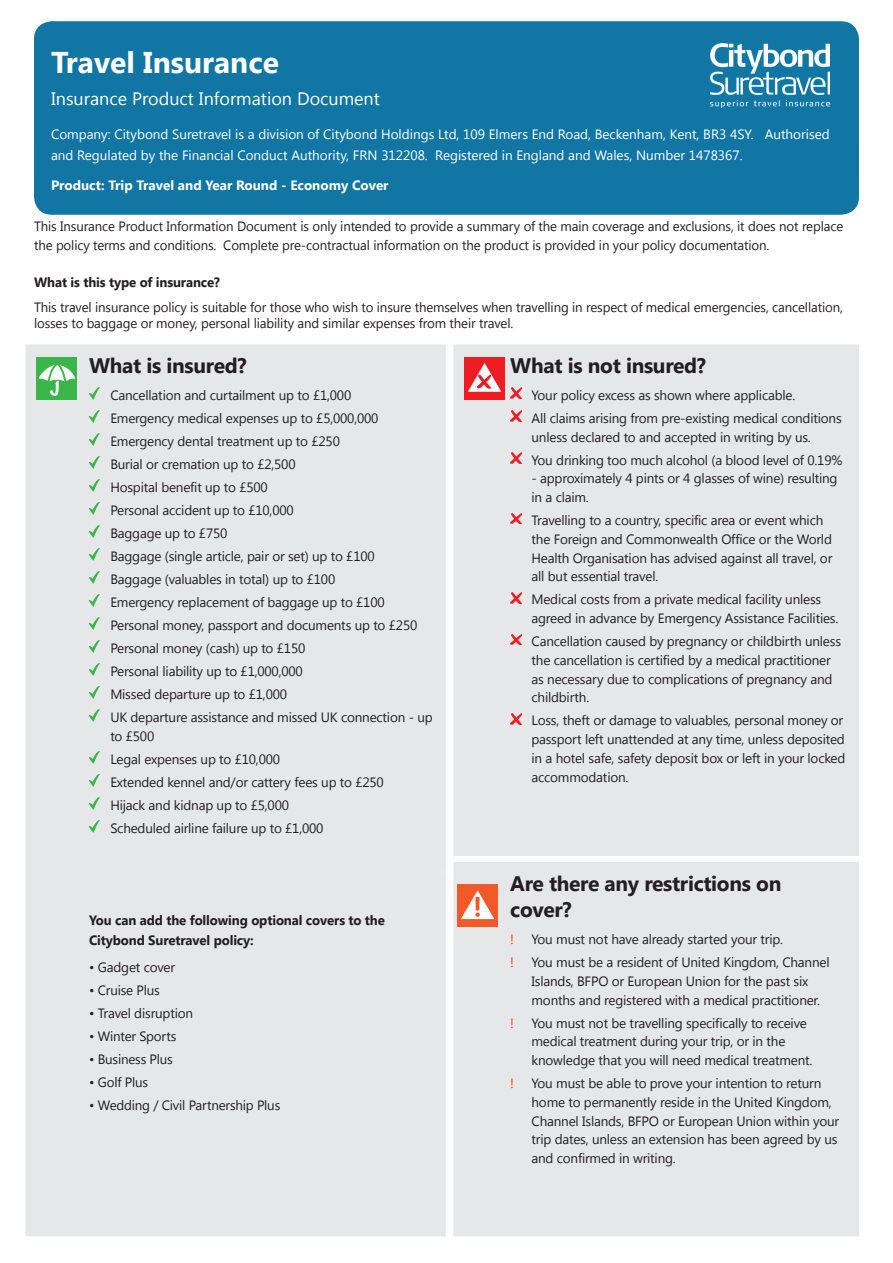
<style>
.page{position:relative;width:893px;height:1263px;background:#fff}
.page>*{position:absolute;margin:0;border:0;box-sizing:border-box;transform-origin:0 0}
.t1{font:700 30px "Khmer UI";color:#fff}
.t2{font:700 21px/25.5px "Khmer UI";letter-spacing:-.015em;color:#231f20}
.t3{font:18px "Khmer UI";color:#fff}
.t4{font:13.5px/23px "Khmer UI";letter-spacing:-.015em;color:#231f20}
.t5{font:13.5px/21px "Khmer UI";color:#fff}
.t6{font:700 13.5px/19.5px "Khmer UI";letter-spacing:-.01em;color:#231f20}
.t7{font:700 13.5px "Khmer UI";color:#fff}
.t8{font:13.5px "Khmer UI";color:#ef3922}
</style>
<div class="page">
<div style="left:34px;top:21px;width:825px;height:194px;background:#1176a4;border-radius:18px"></div>
<div style="left:26px;top:344px;width:833px;height:892px;background:#e6e7e9"></div>
<div style="left:453px;top:856px;width:53px;height:6px;background:#fff"></div>
<div style="left:506px;top:856px;width:353px;height:6px;background:#fff"></div>
<div style="left:446px;top:869px;width:7px;height:6px;background:#fff"></div>
<div style="left:36px;top:357px;width:41px;height:43px;background:#3ab54a"></div>
<svg style="left:38px;top:360px;width:38px;height:36px"></svg>
<svg style="left:89px;top:388px;width:11px;height:12px"></svg>
<svg style="left:89px;top:411px;width:11px;height:12px"></svg>
<svg style="left:89px;top:434px;width:11px;height:12px"></svg>
<svg style="left:89px;top:457px;width:11px;height:12px"></svg>
<svg style="left:89px;top:480px;width:11px;height:12px"></svg>
<svg style="left:89px;top:503px;width:11px;height:12px"></svg>
<svg style="left:89px;top:526px;width:11px;height:12px"></svg>
<svg style="left:89px;top:549px;width:11px;height:12px"></svg>
<svg style="left:89px;top:572px;width:11px;height:12px"></svg>
<svg style="left:89px;top:595px;width:11px;height:12px"></svg>
<svg style="left:89px;top:618px;width:11px;height:12px"></svg>
<svg style="left:89px;top:641px;width:11px;height:12px"></svg>
<svg style="left:89px;top:664px;width:11px;height:12px"></svg>
<svg style="left:89px;top:687px;width:11px;height:12px"></svg>
<svg style="left:89px;top:710px;width:11px;height:12px"></svg>
<svg style="left:89px;top:752px;width:11px;height:11px"></svg>
<svg style="left:89px;top:775px;width:11px;height:11px"></svg>
<svg style="left:89px;top:798px;width:11px;height:11px"></svg>
<svg style="left:89px;top:821px;width:11px;height:11px"></svg>
<div style="left:464px;top:357px;width:41px;height:43px;background:#ee1d23"></div>
<svg style="left:468px;top:363px;width:33px;height:29px"></svg>
<svg style="left:510px;top:388px;width:11px;height:11px"></svg>
<svg style="left:510px;top:411px;width:11px;height:11px"></svg>
<svg style="left:510px;top:453px;width:11px;height:10px"></svg>
<svg style="left:510px;top:513px;width:11px;height:11px"></svg>
<svg style="left:510px;top:592px;width:11px;height:11px"></svg>
<svg style="left:510px;top:634px;width:11px;height:11px"></svg>
<svg style="left:510px;top:713px;width:11px;height:11px"></svg>
<div style="left:457px;top:884px;width:41px;height:43px;background:#f15929"></div>
<svg style="left:461px;top:890px;width:33px;height:29px"></svg>
<img style="left:710px;top:43px;width:119px;height:65px">
<h1 class="t1" style="left:51px;top:45px;width:230px">Travel Insurance</h1>
<h3 class="t3" style="left:51px;top:88px;width:330px">Insurance Product Information Document</h3>
<p class="t5" style="left:51px;top:123px;width:780px">Company: Citybond Suretravel is a division of Citybond Holdings Ltd, 109 Elmers End Road, Beckenham, Kent, BR3 4SY. Authorised and Regulated by the Financial Conduct Authority, FRN 312208. Registered in England and Wales, Number 1478367.</p>
<p class="t7" style="left:51px;top:178px;width:339px">Product: Trip Travel and Year Round - Economy Cover</p>
<p class="t4" style="left:34px;top:217px;width:811px;line-height:19.5px">This Insurance Product Information Document is only intended to provide a summary of the main coverage and exclusions, it does not replace the policy terms and conditions. Complete pre-contractual information on the product is provided in your policy documentation.</p>
<p class="t6" style="left:34px;top:273px;width:187px">What is this type of insurance?</p>
<p class="t4" style="left:34px;top:299px;width:810px;line-height:16.5px">This travel insurance policy is suitable for those who wish to insure themselves when travelling in respect of medical emergencies, cancellation, losses to baggage or money, personal liability and similar expenses from their travel.</p>
<h2 class="t2" style="left:89px;top:352px;width:159px">What is insured?</h2>
<p class="t4" style="left:110px;top:384px;width:324px">Cancellation and curtailment up to £1,000<br>Emergency medical expenses up to £5,000,000<br>Emergency dental treatment up to £250<br>Burial or cremation up to £2,500<br>Hospital benefit up to £500<br>Personal accident up to £10,000<br>Baggage up to £750<br>Baggage (single article, pair or set) up to £100<br>Baggage (valuables in total) up to £100<br>Emergency replacement of baggage up to £100<br>Personal money, passport and documents up to £250<br>Personal money (cash) up to £150<br>Personal liability up to £1,000,000<br>Missed departure up to £1,000<br>UK departure assistance and missed UK connection - up</p>
<p class="t4" style="left:110px;top:724px;width:275px">to £500<br>Legal expenses up to £10,000<br>Extended kennel and/or cattery fees up to £250<br>Hijack and kidnap up to £5,000<br>Scheduled airline failure up to £1,000</p>
<h2 class="t2" style="left:510px;top:352px;width:197px">What is not insured?</h2>
<p class="t4" style="left:531px;top:384px;width:312px">Your policy excess as shown where applicable.<br>All claims arising from pre-existing medical conditions</p>
<p class="t4" style="left:531px;top:425px;width:312px">unless declared to and accepted in writing by us.<br>You drinking too much alcohol (a blood level of 0.19%</p>
<p class="t4" style="left:531px;top:469px;width:308px;line-height:18.8px">- approximately 4 pints or 4 glasses of wine) resulting in a claim.</p>
<p class="t4" style="left:531px;top:511px;width:302px;line-height:18.8px">Travelling to a country, specific area or event which the Foreign and Commonwealth Office or the World Health Organisation has advised against all travel, or all but essential travel.</p>
<p class="t4" style="left:531px;top:590px;width:308px;line-height:18.8px">Medical costs from a private medical facility unless agreed in advance by Emergency Assistance Facilities.</p>
<p class="t4" style="left:531px;top:632px;width:311px;line-height:18.8px">Cancellation caused by pregnancy or childbirth unless the cancellation is certified by a medical practitioner as necessary due to complications of pregnancy and childbirth.</p>
<p class="t4" style="left:531px;top:711px;width:315px;line-height:18.8px">Loss, theft or damage to valuables, personal money or passport left unattended at any time, unless deposited in a hotel safe, safety deposit box or left in your locked accommodation.</p>
<p class="t6" style="left:89px;top:911px;width:297px">You can add the following optional covers to the<br>Citybond Suretravel policy:</p>
<p class="t4" style="left:89px;top:956px;width:88px">• Gadget cover</p>
<p class="t4" style="left:89px;top:979px;width:72px">• Cruise Plus</p>
<p class="t4" style="left:89px;top:1002px;width:106px">• Travel disruption</p>
<p class="t4" style="left:89px;top:1025px;width:89px">• Winter Sports</p>
<p class="t4" style="left:89px;top:1048px;width:85px">• Business Plus</p>
<p class="t4" style="left:89px;top:1071px;width:61px">• Golf Plus</p>
<p class="t4" style="left:89px;top:1094px;width:193px">• Wedding / Civil Partnership Plus</p>
<h2 class="t2" style="left:510px;top:871px;width:273px">Are there any restrictions on cover?</h2>
<p class="t8" style="left:510px;top:931px;width:5px">!</p>
<p class="t4" style="left:531px;top:928px;width:253px">You must not have already started your trip.</p>
<p class="t8" style="left:510px;top:954px;width:5px">!</p>
<p class="t4" style="left:531px;top:953px;width:300px;line-height:18.8px">You must be a resident of United Kingdom, Channel<br>Islands, BFPO or European Union for the past six months and registered with a medical practitioner.</p>
<p class="t8" style="left:510px;top:1015px;width:5px">!</p>
<p class="t4" style="left:531px;top:1013px;width:282px;line-height:18.8px">You must not be travelling specifically to receive medical treatment during your trip, or in the knowledge that you will need medical treatment.</p>
<p class="t8" style="left:510px;top:1075px;width:5px">!</p>
<p class="t4" style="left:531px;top:1074px;width:309px;line-height:18.8px">You must be able to prove your intention to return home to permanently reside in the United Kingdom, Channel Islands, BFPO or European Union within your trip dates, unless an extension has been agreed by us and confirmed in writing.</p>
</div>
